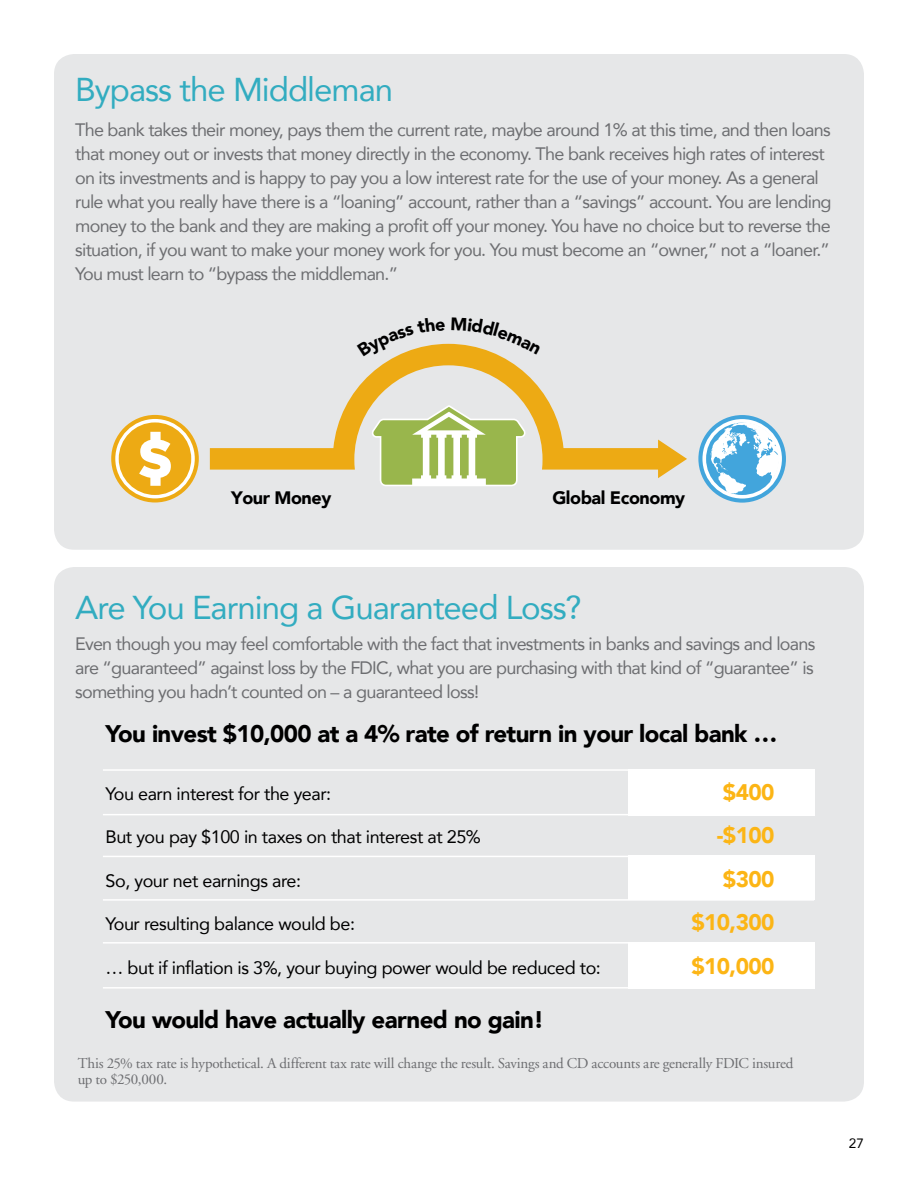
<style>
.page{position:relative;width:918px;height:1188px;background:#fff}
.page>*{position:absolute;margin:0;border:0;box-sizing:border-box;transform-origin:0 0}
.t1{font:33px "Avenir";letter-spacing:-.03em;color:#32acc0}
.t2{font:900 24px "Avenir";letter-spacing:-.025em;color:#000}
.t3{font:900 22.5px "Avenir";letter-spacing:-.025em;color:#fcb515}
.t4{font:18px/24px "Avenir";letter-spacing:-.04em;color:#6d6e71;text-align:justify}
.t5{font:18px "Avenir";letter-spacing:-.025em;color:#000}
.t6{font:900 18px "Avenir";letter-spacing:-.025em;color:#000}
.t7{font:15px/16.5px "Adobe Garamond";letter-spacing:-.015em;color:#6d6e71}
.t8{font:13.5px "Avenir";color:#000}
</style>
<div class="page">
<div style="left:54px;top:567px;width:810px;height:535px;background:#e6e7e8;border-radius:20px"></div>
<div style="left:54px;top:54px;width:810px;height:496px;background:#e6e7e8;border-radius:20px"></div>
<div style="left:629px;top:769px;width:186px;height:47px;background:#fff"></div>
<div style="left:629px;top:856px;width:186px;height:44px;background:#fff"></div>
<div style="left:629px;top:942px;width:186px;height:46px;background:#fff"></div>
<hr style="left:103px;top:814px;width:711px;height:1px;background:#fff">
<hr style="left:103px;top:769px;width:711px;height:2px;background:#fff">
<hr style="left:103px;top:856px;width:711px;height:1px;background:#fff">
<hr style="left:103px;top:942px;width:711px;height:2px;background:#fff">
<hr style="left:103px;top:899px;width:711px;height:2px;background:#fff">
<hr style="left:103px;top:987px;width:711px;height:2px;background:#fff">
<svg style="left:111px;top:415px;width:88px;height:87px"></svg>
<svg style="left:210px;top:344px;width:477px;height:134px"></svg>
<svg style="left:372px;top:405px;width:154px;height:81px"></svg>
<svg style="left:698px;top:415px;width:88px;height:88px"></svg>
<svg style="left:357px;top:343px;width:88px;height:14px"></svg>
<svg style="left:452px;top:343px;width:89px;height:11px"></svg>
<h1 class="t1" style="left:75px;top:63px;width:320px">Bypass the Middleman</h1>
<p class="t4" style="left:75px;top:117px;width:758px;text-align:left">The bank takes their money, pays them the current rate, maybe around 1% at this time, and then loans that money out or invests that money directly in the economy. The bank receives high rates of interest on its investments and is happy to pay you a low interest rate for the use of your money. As a general rule what you really have there is a “loaning” account, rather than a “savings” account. You are lending money to the bank and they are making a profit off your money. You have no choice but to reverse the situation, if you want to make your money work for you. You must become an “owner,” not a “loaner.” You must learn to “bypass the middleman.”</p>
<p class="t6" style="left:231px;top:482px;width:102px">Your Money</p>
<p class="t6" style="left:552px;top:482px;width:134px">Global Economy</p>
<h1 class="t1" style="left:75px;top:582px;width:508px">Are You Earning a Guaranteed Loss?</h1>
<p class="t4" style="left:75px;top:631px;width:742px">Even though you may feel comfortable with the fact that investments in banks and savings and loans are “guaranteed” against loss by the FDIC, what you are purchasing with that kind of “guarantee” is something you hadn’t counted on – a guaranteed loss!</p>
<h2 class="t2" style="left:106px;top:713px;width:674px">You invest $10,000 at a 4% rate of return in your local bank …</h2>
<p class="t5" style="left:106px;top:779px;width:227px">You earn interest for the year:</p>
<p class="t3" style="left:723px;top:773px;width:53px">$400</p>
<p class="t5" style="left:106px;top:823px;width:377px">But you pay $100 in taxes on that interest at 25%</p>
<p class="t3" style="left:717px;top:816px;width:59px">-$100</p>
<p class="t5" style="left:106px;top:866px;width:197px">So, your net earnings are:</p>
<p class="t3" style="left:723px;top:860px;width:53px">$300</p>
<p class="t5" style="left:106px;top:910px;width:251px">Your resulting balance would be:</p>
<p class="t3" style="left:691px;top:903px;width:85px">$10,300</p>
<p class="t5" style="left:106px;top:953px;width:497px">… but if inflation is 3%, your buying power would be reduced to:</p>
<p class="t3" style="left:691px;top:947px;width:85px">$10,000</p>
<h2 class="t2" style="left:106px;top:999px;width:440px">You would have actually earned no gain!</h2>
<p class="t7" style="left:78px;top:1055px;width:717px">This 25% tax rate is hypothetical. A different tax rate will change the result. Savings and CD accounts are generally FDIC insured up to $250,000.</p>
<p class="t8" style="left:849px;top:1132px;width:17px">27</p>
</div>
